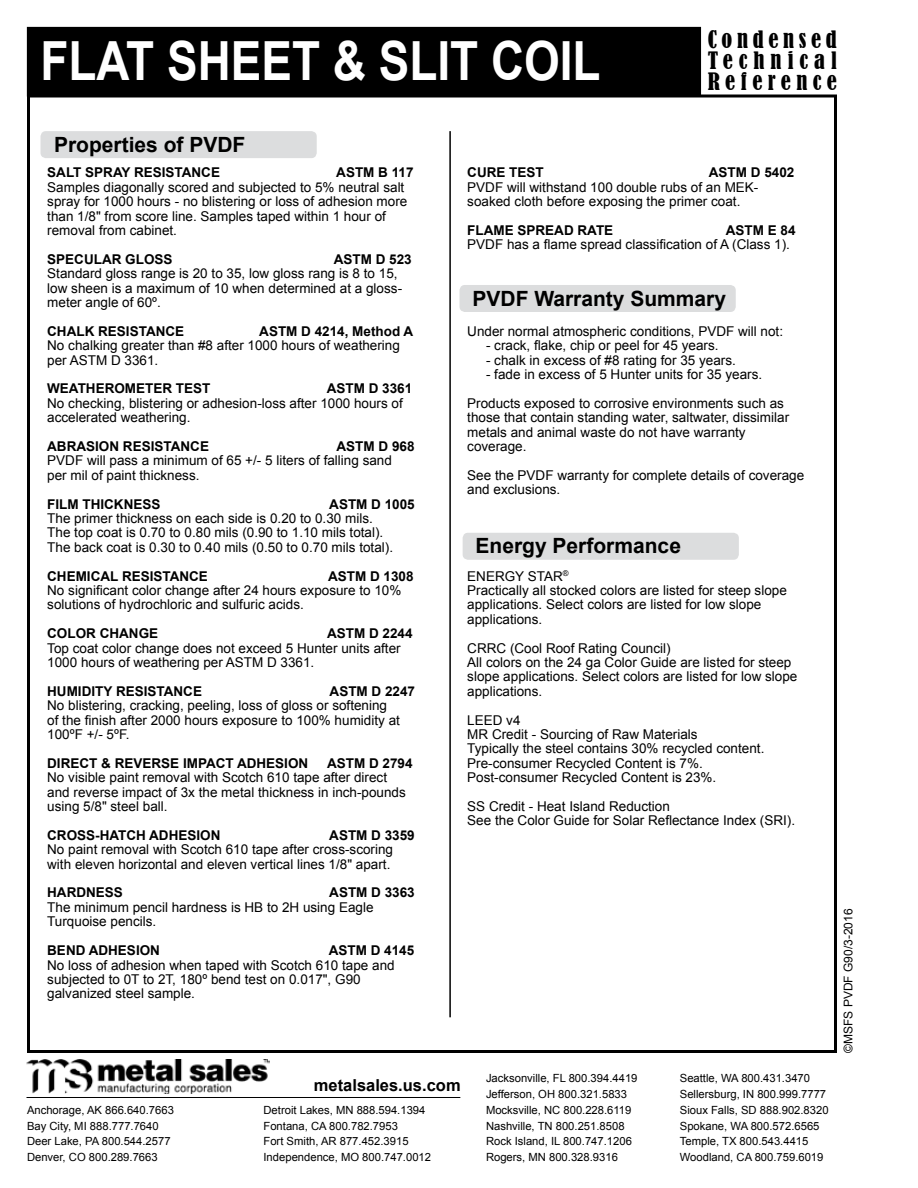
<style>
.page{position:relative;width:918px;height:1188px;background:#fff}
.page>*{position:absolute;margin:0;border:0;box-sizing:border-box;transform-origin:0 0}
.t1{font:700 54px "Arial";color:#fff;scale:.85 1}
.t2{font:condensed 22.5px/21px "Bernard";letter-spacing:.24em;color:#000;text-align:justify}
.t3{font:700 21px "Arial";color:#000}
.t4{font:700 16.5px "Arial";color:#000}
.t5{font:13.5px/14.4px "Arial";color:#000}
.t6{font:700 13.5px "Arial";color:#000}
.t7{font:12px "Arial";color:#000}
.t8{font:11.25px/15.8px "Arial";color:#000}
</style>
<div class="page">
<hr style="left:449px;top:132px;width:2px;height:885px;background:#000">
<div style="left:27px;top:27px;width:674px;height:69px;background:#000"></div>
<img style="left:27px;top:1060px;width:242px;height:33px">
<hr style="left:27px;top:1097px;width:433px;height:1px;background:#000">
<div style="left:40px;top:131px;width:277px;height:27px;background:#dcddde;border-radius:5px"></div>
<div style="left:460px;top:285px;width:276px;height:27px;background:#dcddde;border-radius:5px"></div>
<div style="left:463px;top:533px;width:276px;height:27px;background:#dcddde;border-radius:5px"></div>
<h1 class="t1" style="left:40px;top:25px;width:661px">FLAT SHEET &amp; SLIT COIL</h1>
<h3 class="t3" style="left:54px;top:131px;width:193px">Properties of PVDF</h3>
<h2 class="t2" style="left:708px;top:29px;width:131px">Condensed Technical Reference</h2>
<p class="t6" style="left:47px;top:164px;width:174px">SALT SPRAY RESISTANCE</p>
<p class="t6" style="left:336px;top:164px;width:79px">ASTM B 117</p>
<p class="t5" style="left:47px;top:180px;width:362px">Samples diagonally scored and subjected to 5% neutral salt spray for 1000 hours - no blistering or loss of adhesion more than 1/8" from score line. Samples taped within 1 hour of removal from cabinet.</p>
<p class="t6" style="left:47px;top:250px;width:127px">SPECULAR GLOSS</p>
<p class="t6" style="left:334px;top:250px;width:80px">ASTM D 523</p>
<p class="t5" style="left:47px;top:266px;width:356px">Standard gloss range is 20 to 35, low gloss rang is 8 to 15, low sheen is a maximum of 10 when determined at a gloss&shy;meter angle of 60º.</p>
<p class="t6" style="left:47px;top:322px;width:138px">CHALK RESISTANCE</p>
<p class="t6" style="left:259px;top:322px;width:156px">ASTM D 4214, Method A</p>
<p class="t5" style="left:47px;top:338px;width:354px">No chalking greater than #8 after 1000 hours of weathering per ASTM D 3361.</p>
<p class="t6" style="left:47px;top:380px;width:165px">WEATHEROMETER TEST</p>
<p class="t6" style="left:327px;top:380px;width:87px">ASTM D 3361</p>
<p class="t5" style="left:47px;top:396px;width:357px">No checking, blistering or adhesion-loss after 1000 hours of accelerated weathering.</p>
<p class="t6" style="left:47px;top:437px;width:163px">ABRASION RESISTANCE</p>
<p class="t6" style="left:337px;top:437px;width:80px">ASTM D 968</p>
<p class="t5" style="left:47px;top:454px;width:346px">PVDF will pass a minimum of 65 +/- 5 liters of falling sand per mil of paint thickness.</p>
<p class="t6" style="left:47px;top:495px;width:115px">FILM THICKNESS</p>
<p class="t6" style="left:329px;top:495px;width:87px">ASTM D 1005</p>
<p class="t5" style="left:47px;top:511px;width:347px">The primer thickness on each side is 0.20 to 0.30 mils.<br>The top coat is 0.70 to 0.80 mils (0.90 to 1.10 mils total).<br>The back coat is 0.30 to 0.40 mils (0.50 to 0.70 mils total).</p>
<p class="t6" style="left:47px;top:567px;width:162px">CHEMICAL RESISTANCE</p>
<p class="t6" style="left:328px;top:567px;width:87px">ASTM D 1308</p>
<p class="t5" style="left:47px;top:583px;width:356px">No significant color change after 24 hours exposure to 10% solutions of hydrochloric and sulfuric acids.</p>
<p class="t6" style="left:47px;top:625px;width:112px">COLOR CHANGE</p>
<p class="t6" style="left:327px;top:625px;width:87px">ASTM D 2244</p>
<p class="t5" style="left:47px;top:641px;width:355px">Top coat color change does not exceed 5 Hunter units after<br>1000 hours of weathering per ASTM D 3361.</p>
<p class="t6" style="left:47px;top:682px;width:156px">HUMIDITY RESISTANCE</p>
<p class="t6" style="left:330px;top:682px;width:87px">ASTM D 2247</p>
<p class="t5" style="left:47px;top:698px;width:354px">No blistering, cracking, peeling, loss of gloss or softening of the finish after 2000 hours exposure to 100% humidity at<br>100ºF +/- 5ºF.</p>
<p class="t6" style="left:47px;top:754px;width:263px">DIRECT &amp; REVERSE IMPACT ADHESION</p>
<p class="t6" style="left:327px;top:754px;width:87px">ASTM D 2794</p>
<p class="t5" style="left:47px;top:770px;width:360px">No visible paint removal with Scotch 610 tape after direct and reverse impact of 3x the metal thickness in inch-pounds using 5/8" steel ball.</p>
<p class="t6" style="left:47px;top:826px;width:175px">CROSS-HATCH ADHESION</p>
<p class="t6" style="left:329px;top:826px;width:87px">ASTM D 3359</p>
<p class="t5" style="left:47px;top:843px;width:347px">No paint removal with Scotch 610 tape after cross-scoring with eleven horizontal and eleven vertical lines 1/8" apart.</p>
<p class="t6" style="left:47px;top:884px;width:77px">HARDNESS</p>
<p class="t6" style="left:329px;top:884px;width:87px">ASTM D 3363</p>
<p class="t5" style="left:47px;top:900px;width:328px">The minimum pencil hardness is HB to 2H using Eagle<br>Turquoise pencils.</p>
<p class="t6" style="left:47px;top:941px;width:114px">BEND ADHESION</p>
<p class="t6" style="left:329px;top:941px;width:87px">ASTM D 4145</p>
<p class="t5" style="left:47px;top:958px;width:349px">No loss of adhesion when taped with Scotch 610 tape and subjected to 0T to 2T, 180º bend test on 0.017", G90 galvanized steel sample.</p>
<p class="t6" style="left:467px;top:164px;width:78px">CURE TEST</p>
<p class="t6" style="left:709px;top:164px;width:87px">ASTM D 5402</p>
<p class="t5" style="left:467px;top:180px;width:293px">PVDF will withstand 100 double rubs of an MEK&shy;soaked cloth before exposing the primer coat.</p>
<p class="t6" style="left:467px;top:221px;width:148px">FLAME SPREAD RATE</p>
<p class="t6" style="left:726px;top:221px;width:71px">ASTM E 84</p>
<p class="t5" style="left:467px;top:238px;width:324px">PVDF has a flame spread classification of A (Class 1).</p>
<h3 class="t3" style="left:473px;top:284px;width:255px">PVDF Warranty Summary</h3>
<p class="t5" style="left:467px;top:324px;width:317px">Under normal atmospheric conditions, PVDF will not:</p>
<p class="t5" style="left:486px;top:338px;width:234px">- crack, flake, chip or peel for 45 years.</p>
<p class="t5" style="left:486px;top:353px;width:251px">- chalk in excess of #8 rating for 35 years.</p>
<p class="t5" style="left:467px;top:360px;width:318px;line-height:28.8px;text-align:center">- fade in excess of 5 Hunter units for 35 years.<br>Products exposed to corrosive environments such as</p>
<p class="t5" style="left:467px;top:410px;width:323px">those that contain standing water, saltwater, dissimilar metals and animal waste do not have warranty coverage.</p>
<p class="t5" style="left:467px;top:468px;width:338px">See the PVDF warranty for complete details of coverage and exclusions.</p>
<h3 class="t3" style="left:476px;top:532px;width:207px">Energy Performance</h3>
<p class="t5" style="left:467px;top:569px;width:321px">ENERGY STAR<sup>®<br></sup>Practically all stocked colors are listed for steep slope applications. Select colors are listed for low slope applications.</p>
<p class="t5" style="left:467px;top:641px;width:332px">CRRC (Cool Roof Rating Council)<br>All colors on the 24 ga Color Guide are listed for steep slope applications. Select colors are listed for low slope applications.</p>
<p class="t5" style="left:467px;top:713px;width:299px">LEED v4<br>MR Credit - Sourcing of Raw Materials<br>Typically the steel contains 30% recycled content.<br>Pre-consumer Recycled Content is 7%.<br>Post-consumer Recycled Content is 23%.</p>
<p class="t5" style="left:467px;top:799px;width:329px">SS Credit - Heat Island Reduction<br>See the Color Guide for Solar Reflectance Index (SRI).</p>
<p class="t4" style="left:314px;top:1074px;width:148px">metalsales.us.com</p>
<p class="t8" style="left:27px;top:1102px;width:148px">Anchorage, AK 866.640.7663<br>Bay City, MI 888.777.7640<br>Deer Lake, PA 800.544.2577<br>Denver, CO 800.289.7663</p>
<p class="t8" style="left:264px;top:1102px;width:169px">Detroit Lakes, MN 888.594.1394<br>Fontana, CA 800.782.7953<br>Fort Smith, AR 877.452.3915<br>Independence, MO 800.747.0012</p>
<p class="t8" style="left:486px;top:1071px;width:153px">Jacksonville, FL 800.394.4419<br>Jefferson, OH 800.321.5833<br>Mocksville, NC 800.228.6119<br>Nashville, TN 800.251.8508<br>Rock Island, IL 800.747.1206<br>Rogers, MN 800.328.9316</p>
<p class="t8" style="left:680px;top:1071px;width:150px">Seattle, WA 800.431.3470<br>Sellersburg, IN 800.999.7777<br>Sioux Falls, SD 888.902.8320<br>Spokane, WA 800.572.6565<br>Temple, TX 800.543.4415<br>Woodland, CA 800.759.6019</p>
<p class="t7" style="left:840px;top:1053px;width:146px;rotate:-90deg">©MSFS PVDF G90/3-2016</p>
</div>
